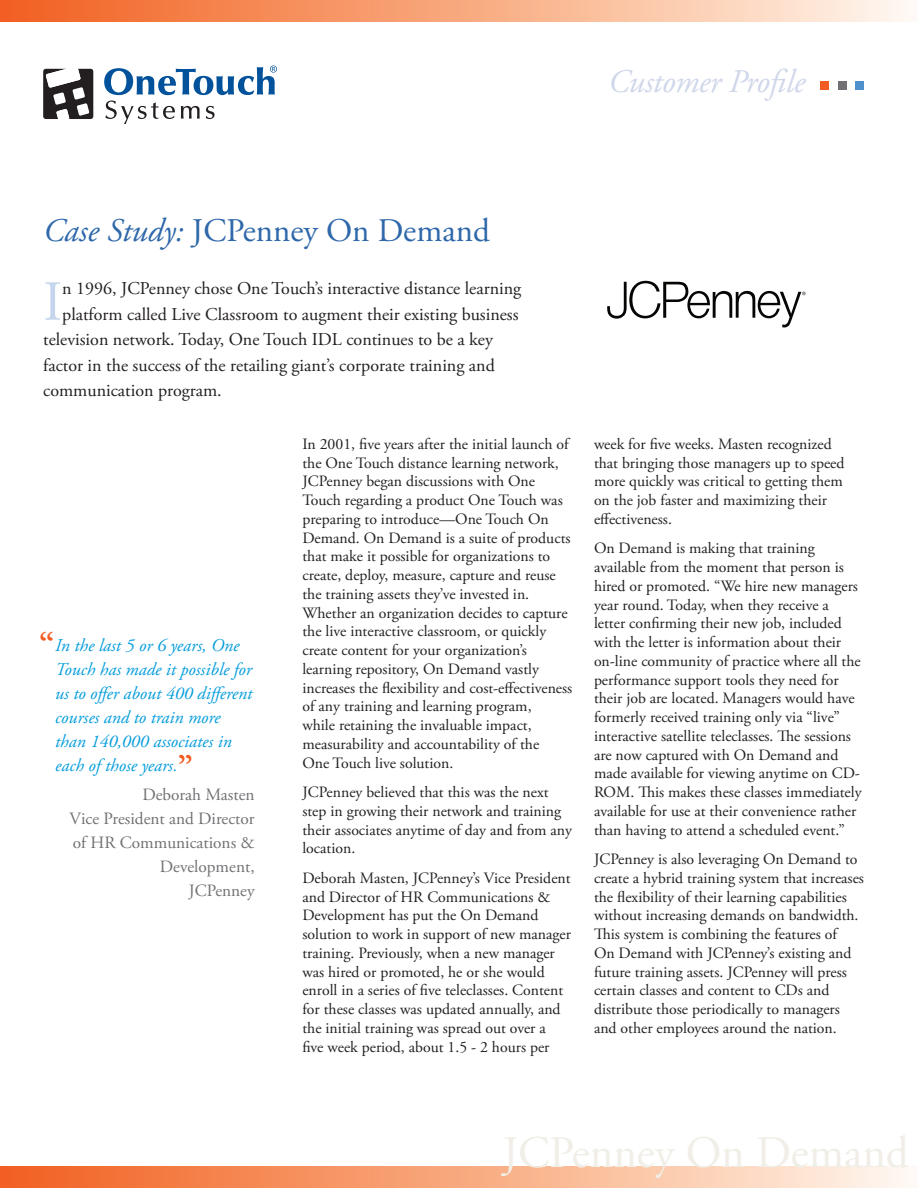
<style>
.page{position:relative;width:918px;height:1188px;background:#fff}
.page>*{position:absolute;margin:0;border:0;box-sizing:border-box;transform-origin:0 0}
.t1{font:56.4px "Adobe Garamond Pro";color:#c5d5ed}
.t2{font:45px "Adobe Garamond Pro";color:#f0eee7}
.t3{font:33px "Adobe Garamond Pro";color:#2e68aa}
.t4{font:italic 33px "Adobe Garamond Pro";letter-spacing:-.01em;color:#d0d7ea}
.t5{font:18px "Adobe Garamond Pro";color:#231f20}
.t6{font:italic 18px/24px "Adobe Garamond Pro";color:#069ddc}
.t7{font:17.25px/24px "Adobe Garamond Pro";color:#717074;text-align:right}
.t8{font:15.75px/18.8px "Adobe Garamond Pro";color:#231f20}
.s1{font-style:italic}
.s2{font-weight:600;font-style:normal;font-size:36px;color:#f25b21}
</style>
<div class="page">
<svg style="left:105px;top:101px;width:70px;height:23px"></svg>
<svg style="left:181px;top:106px;width:19px;height:13px"></svg>
<svg style="left:206px;top:106px;width:9px;height:13px"></svg>
<svg style="left:43px;top:69px;width:50px;height:50px"></svg>
<svg style="left:104px;top:66px;width:173px;height:29px"></svg>
<div style="left:820px;top:81px;width:9px;height:9px;background:#f25b21"></div>
<div style="left:838px;top:81px;width:9px;height:9px;background:#717074"></div>
<div style="left:855px;top:81px;width:9px;height:9px;background:#5090cc"></div>
<div style="left:0;top:0;width:918px;height:21px;background:linear-gradient(to right,#f25e1b,#fff7ea)"></div>
<div style="left:0;top:1166px;width:918px;height:22px;background:linear-gradient(to right,#f25e1b,#fff7ea)"></div>
<svg style="left:607px;top:281px;width:199px;height:46px"></svg>
<h3 class="t4" style="left:608px;top:62px;width:198px">Customer Profile</h3>
<h3 class="t3" style="left:43px;top:211px;width:448px"><span class="s1">Case Study:</span> JCPenney On Demand</h3>
<h1 class="t1" style="left:43px;top:268px;width:21px">I</h1>
<p class="t5" style="left:62px;top:278px;width:460px">n 1996, JCPenney chose One Touch’s interactive distance learning</p>
<p class="t5" style="left:62px;top:303px;width:458px">platform called Live Classroom to augment their existing business</p>
<p class="t5" style="left:43px;top:329px;width:451px">television network. Today, One Touch IDL continues to be a key</p>
<p class="t5" style="left:43px;top:354px;width:453px">factor in the success of the retailing giant’s corporate training and</p>
<p class="t5" style="left:43px;top:380px;width:180px">communication program.</p>
<p class="t6" style="left:55px;top:634px;width:199px;text-indent:-16px"><span class="s2">“</span> In the last 5 or 6 years, One<br>Touch has made it possible for us to offer about 400 different courses and to train more than 140,000 associates in each of those years.<span class="s2">”</span></p>
<p class="t7" style="left:70px;top:784px;width:187px">Deborah Masten<br>Vice President and Director of HR Communications &amp;<br>Development,<br>JCPenney</p>
<p class="t8" style="left:302px;top:435px;width:271px">In 2001, five years after the initial launch of the One Touch distance learning network, JCPenney began discussions with One Touch regarding a product One Touch was preparing to introduce—One Touch On Demand. On Demand is a suite of products that make it possible for organizations to create, deploy, measure, capture and reuse the training assets they’ve invested in.<br>Whether an organization decides to capture the live interactive classroom, or quickly create content for your organization’s learning repository, On Demand vastly increases the flexibility and cost-effectiveness of any training and learning program,<br>while retaining the invaluable impact, measurability and accountability of the<br>One Touch live solution.</p>
<p class="t8" style="left:302px;top:783px;width:271px">JCPenney believed that this was the next step in growing their network and training their associates anytime of day and from any location.</p>
<p class="t8" style="left:302px;top:869px;width:270px">Deborah Masten, JCPenney’s Vice President and Director of HR Communications &amp; Development has put the On Demand solution to work in support of new manager training. Previously, when a new manager was hired or promoted, he or she would enroll in a series of five teleclasses. Content for these classes was updated annually, and the initial training was spread out over a<br>five week period, about 1.5 - 2 hours per</p>
<p class="t8" style="left:594px;top:435px;width:252px">week for five weeks. Masten recognized that bringing those managers up to speed more quickly was critical to getting them on the job faster and maximizing their effectiveness.</p>
<p class="t8" style="left:594px;top:540px;width:269px">On Demand is making that training available from the moment that person is hired or promoted. “We hire new managers year round. Today, when they receive a letter confirming their new job, included with the letter is information about their on-line community of practice where all the performance support tools they need for their job are located. Managers would have formerly received training only via “live” interactive satellite teleclasses. The sessions are now captured with On Demand and made available for viewing anytime on CD-ROM. This makes these classes immediately available for use at their convenience rather than having to attend a scheduled event.”</p>
<p class="t8" style="left:594px;top:850px;width:272px">JCPenney is also leveraging On Demand to create a hybrid training system that increases the flexibility of their learning capabilities without increasing demands on bandwidth.<br>This system is combining the features of<br>On Demand with JCPenney’s existing and future training assets. JCPenney will press certain classes and content to CDs and distribute those periodically to managers and other employees around the nation.</p>
<h2 class="t2" style="left:503px;top:1125px;width:408px">JCPenney On Demand</h2>
</div>
